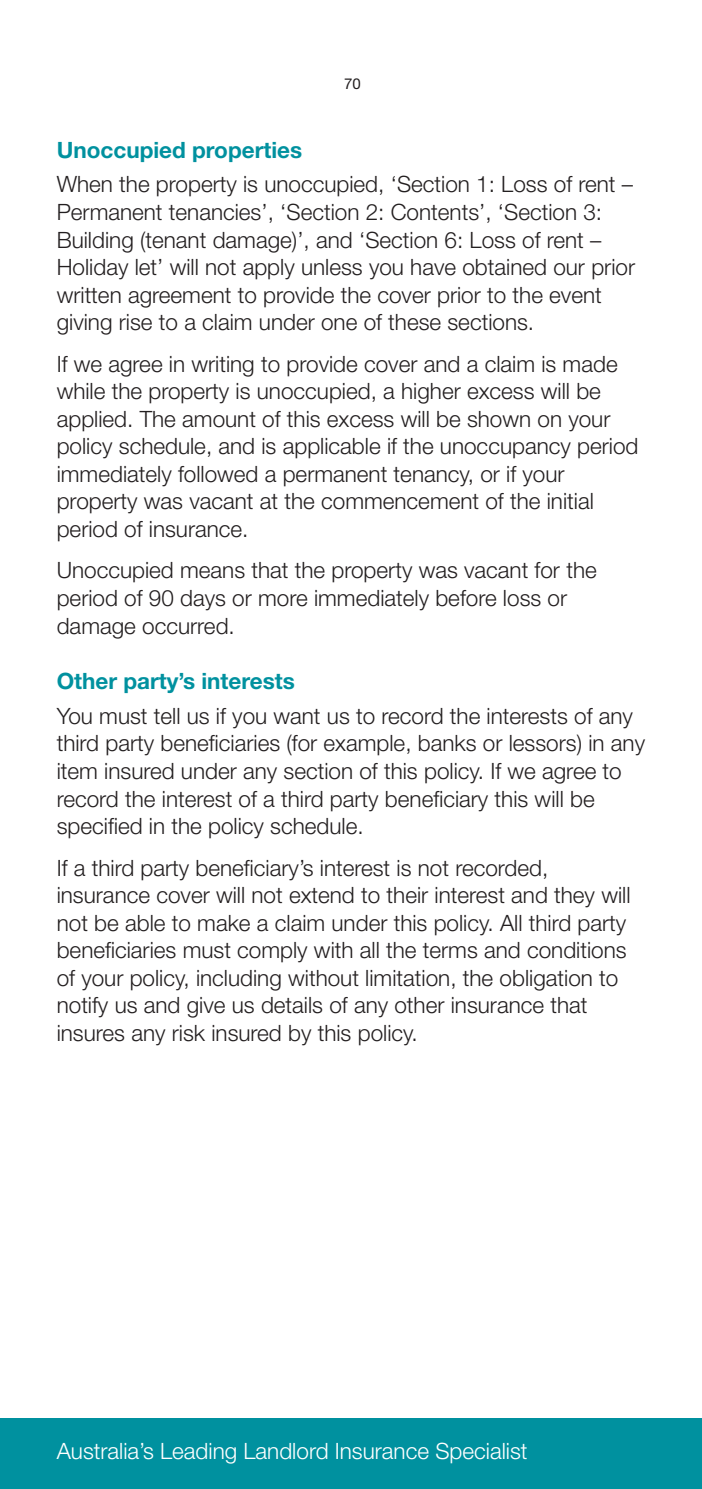
<style>
.page{position:relative;width:702px;height:1489px;background:#fff}
.page>*{position:absolute;margin:0;border:0;box-sizing:border-box;transform-origin:0 0}
.t1{font:300 22.5px/27.5px "Helvetica Neue LT Std";color:#231f20}
.t2{font:300 22.5px "Helvetica Neue LT Std";color:#fff}
.t3{font:700 22.5px "Helvetica Neue LT Std";color:#00919f}
.t4{font:15px "Helvetica Neue LT Std";color:#231f20}
</style>
<div class="page">
<div style="left:0;top:1417px;width:702px;height:71px;background:#00919f"></div>
<p class="t4" style="left:344px;top:75px;width:18px">70</p>
<p class="t3" style="left:57px;top:136px;width:247px">Unoccupied properties</p>
<p class="t1" style="left:57px;top:170px;width:580px">When the property is unoccupied, ‘Section 1: Loss of rent – Permanent tenancies’, ‘Section 2: Contents’, ‘Section 3:<br>Building (tenant damage)’, and ‘Section 6: Loss of rent – Holiday let’ will not apply unless you have obtained our prior written agreement to provide the cover prior to the event giving rise to a claim under one of these sections.</p>
<p class="t1" style="left:57px;top:349px;width:583px">If we agree in writing to provide cover and a claim is made while the property is unoccupied, a higher excess will be applied. The amount of this excess will be shown on your policy schedule, and is applicable if the unoccupancy period immediately followed a permanent tenancy, or if your property was vacant at the commencement of the initial period of insurance.</p>
<p class="t1" style="left:57px;top:556px;width:541px">Unoccupied means that the property was vacant for the period of 90 days or more immediately before loss or damage occurred.</p>
<p class="t3" style="left:57px;top:667px;width:239px">Other party’s interests</p>
<p class="t1" style="left:57px;top:701px;width:590px">You must tell us if you want us to record the interests of any third party beneficiaries (for example, banks or lessors) in any item insured under any section of this policy. If we agree to record the interest of a third party beneficiary this will be specified in the policy schedule.</p>
<p class="t1" style="left:57px;top:853px;width:575px">If a third party beneficiary’s interest is not recorded, insurance cover will not extend to their interest and they will not be able to make a claim under this policy. All third party beneficiaries must comply with all the terms and conditions of your policy, including without limitation, the obligation to notify us and give us details of any other insurance that insures any risk insured by this policy.</p>
<p class="t2" style="left:57px;top:1436px;width:472px">Australia’s Leading Landlord Insurance Specialist</p>
</div>
